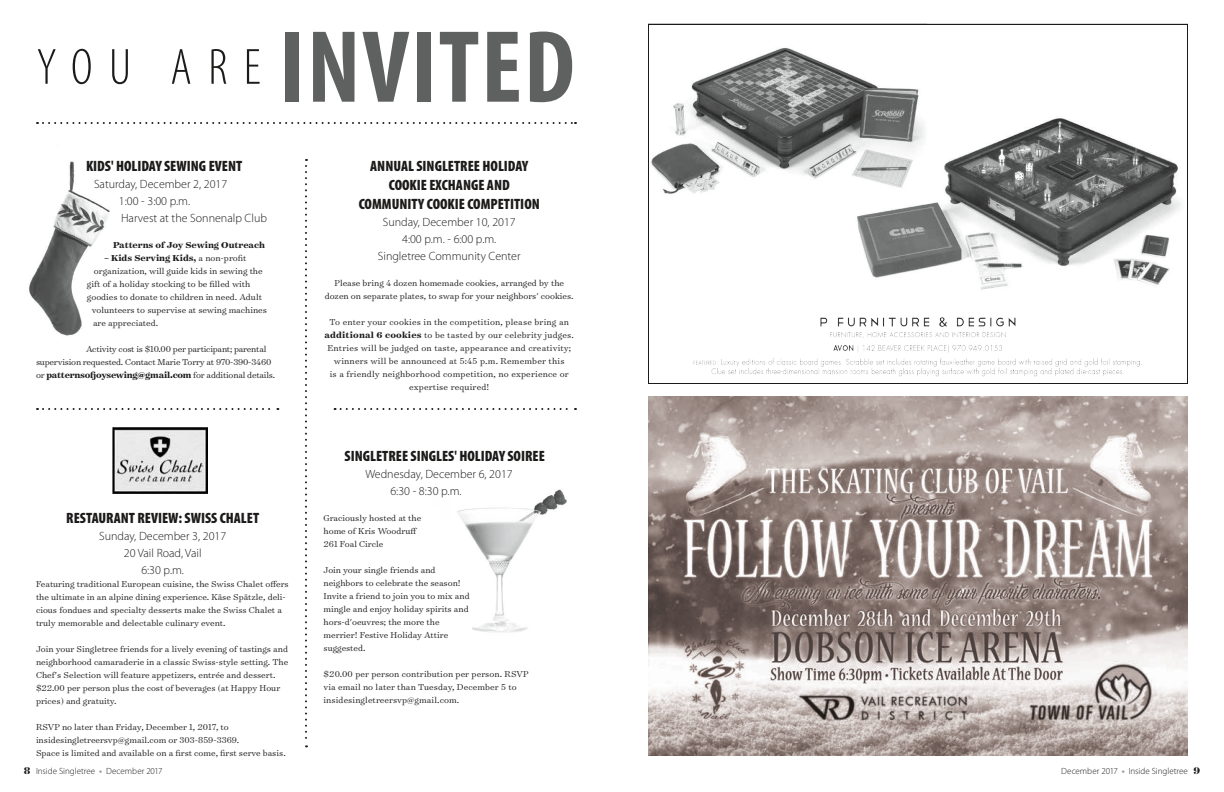
<style>
.page{position:relative;width:1224px;height:792px;background:#fff}
.page>*{position:absolute;margin:0;border:0;box-sizing:border-box;transform-origin:0 0}
.t1{font:700 condensed 103.6px "Myriad Pro";letter-spacing:.02em;color:#5f6160}
.t2{font:900 condensed 15px/19px "Myriad Pro";color:#1c1b1a;text-align:center}
.t3{font:300 12px/17px "Myriad Pro";color:#1c1b1a}
.t4{font:300 9.8px/13px "Surveyor Text";color:#1c1b1a}
.t5{font:300 9.8px/13px "Surveyor Text";letter-spacing:.02em;color:#1c1b1a;text-align:center}
.t6{font:300 9.8px/13px "Surveyor Text";letter-spacing:-.02em;color:#1c1b1a}
.t7{font:700 9.8px "Surveyor Text";color:#1c1b1a}
.t8{font:300 9px "Myriad Pro";color:#1c1b1a}
.s1{font-weight:300}
.s2{font-weight:700}
.s3{font-family:"Surveyor Display";font-weight:700;font-size:11px}
.s4{font-weight:700;color:#969898}
</style>
<div class="page">
<svg style="left:648px;top:24px;width:540px;height:360px"></svg>
<img style="left:29px;top:161px;width:81px;height:175px">
<img style="left:457px;top:489px;width:110px;height:144px">
<svg style="left:37px;top:408px;width:241px;height:2px"></svg>
<svg style="left:37px;top:122px;width:539px;height:2px"></svg>
<svg style="left:305px;top:159px;width:2px;height:588px"></svg>
<img style="left:648px;top:396px;width:540px;height:360px">
<svg style="left:335px;top:408px;width:241px;height:2px"></svg>
<img style="left:113px;top:428px;width:94px;height:66px">
<h1 class="t1" style="left:37px;top:2px;width:540px"><sup>YO</sup> <sup>U</sup> <sup>A</sup> <sup>R</sup> <sup>E</sup> INVITED</h1>
<h2 class="t2" style="left:86px;top:156px;width:158px">KIDS' HOLI DAY SEWING EVENT</h2>
<p class="t3" style="left:119px;top:176px;width:150px;text-indent:-25px">Saturday, December 2, 2017<br>1:00 - 3:00 p.m.<br>Harvest at the Sonnenalp Club</p>
<p class="t7" style="left:113px;top:239px;width:153px">Patterns of Joy Sewing Outreach</p>
<p class="t7" style="left:104px;top:252px;width:144px">– Kids Serving Kids, <span class="s1">a non-profit</span></p>
<p class="t4" style="left:94px;top:264px;width:170px">organization, will guide kids in sewing the</p>
<p class="t4" style="left:87px;top:277px;width:165px">gift of a holiday stocking to be filled with</p>
<p class="t4" style="left:87px;top:290px;width:176px">goodies to donate to children in need. Adult</p>
<p class="t4" style="left:92px;top:303px;width:176px">volunteers to supervise at sewing machines</p>
<p class="t4" style="left:93px;top:316px;width:67px">are appreciated.</p>
<p class="t6" style="left:36px;top:342px;width:241px;text-indent:50px">Activity cost is $10.00 per participant; parental supervision requested. Contact Marie Torry at 970-390-3460 or <span class="s2">patternsofjoysewing@gmail.com</span> for additional details.</p>
<h2 class="t2" style="left:66px;top:508px;width:34px">RESTAURA</h2>
<h2 class="t2" style="left:121px;top:508px;width:140px">NT REVIEW: SWISS CHALET</h2>
<p class="t3" style="left:99px;top:527px;width:129px;text-align:center">Sunday, December 3, 2017<br>20 Vail Road, Vail<br>6:30 p.m.</p>
<p class="t4" style="left:36px;top:577px;width:254px">Featuring traditional European cuisine, the Swiss Chalet offers the ultimate in an alpine dining experience. Käse Spätzle, deli&shy;cious fondues and specialty desserts make the Swiss Chalet a truly memorable and delectable culinary event.</p>
<p class="t4" style="left:36px;top:642px;width:254px">Join your Singletree friends for a lively evening of tastings and neighborhood camaraderie in a classic Swiss-style setting. The Chef's Selection will feature appetizers, entrée and dessert. $22.00 per person plus the cost of beverages (at Happy Hour prices) and gratuity.</p>
<p class="t4" style="left:36px;top:720px;width:251px">RSVP no later than Friday, December 1, 2017, to insidesingletreersvp@gmail.com or 303-859-3369.<br>Space is limited and available on a first come, first serve basis.</p>
<h2 class="t2" style="left:359px;top:156px;width:183px">ANNUAL SI NGLETREE HOLI DAY<br>COOKIE EXCHANGE AND<br>COMMU NITY COOKIE COMPETITION</h2>
<p class="t3" style="left:378px;top:214px;width:144px;text-align:center">Sunday, December 10, 2017<br>4:00 p.m. - 6:00 p.m.<br>Singletree Community Center</p>
<p class="t4" style="left:325px;top:276px;width:250px;text-align:center">Please bring 4 dozen homemade cookies, arranged by the dozen on separate plates, to swap for your neighbors' cookies.</p>
<p class="t5" style="left:325px;top:315px;width:251px">To enter your cookies in the competition, please bring an <span class="s2">additional 6 cookies</span> to be tasted by our celebrity judges.<br>Entries will be judged on taste, appearance and creativity; winners will be announced at 5:45 p.m. Remember this<br>is a friendly neighborhood competition, no experience or expertise required!</p>
<h2 class="t2" style="left:345px;top:446px;width:184px">SI NGLETREE SI NGLES' HOLI DAY SOIREE</h2>
<p class="t3" style="left:390px;top:466px;width:124px;text-indent:-25px">Wednesday, December 6, 2017<br>6:30 - 8:30 p.m.</p>
<p class="t4" style="left:324px;top:511px;width:99px">Graciously hosted at the home of Kris Woodruff<br>261 Foal Circle</p>
<p class="t4" style="left:324px;top:563px;width:148px">Join your single friends and neighbors to celebrate the season!<br>Invite a friend to join you to mix and mingle and enjoy holiday spirits and hors-d'oeuvres; the more the merrier! Festive Holiday Attire suggested.</p>
<p class="t4" style="left:324px;top:667px;width:207px">$20.00 per person contribution per person. RSVP via email no later than Tuesday, December 5 to insidesingletreersvp@gmail.com.</p>
<p class="t8" style="left:24px;top:765px;width:140px"><span class="s3">8</span> Inside Singletree <span class="s4">•</span> December 2017</p>
<p class="t8" style="left:1061px;top:765px;width:141px">December 2017 <span class="s4">•</span> Inside Singletree <span class="s3">9</span></p>
</div>
